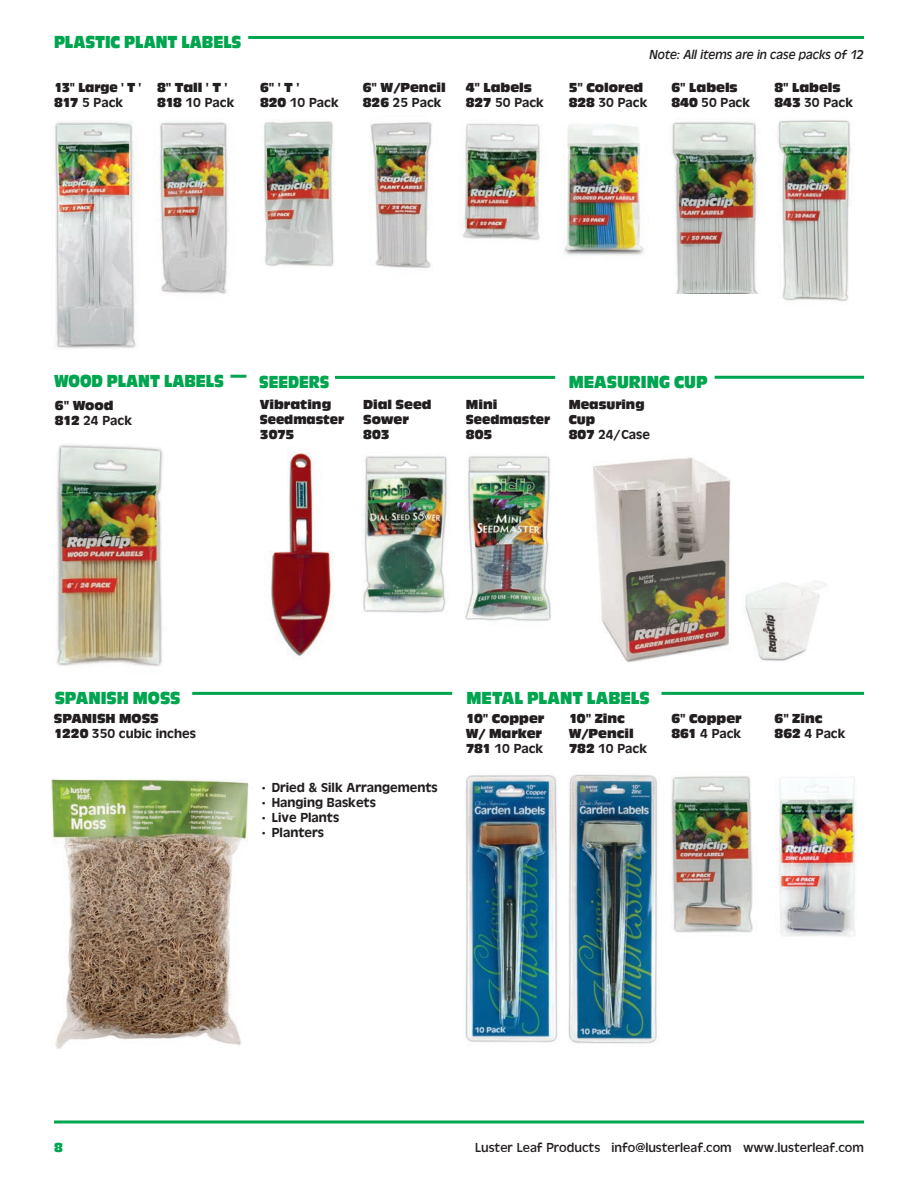
<style>
.page{position:relative;width:918px;height:1188px;background:#fff}
.page>*{position:absolute;margin:0;border:0;box-sizing:border-box;transform-origin:0 0}
.t1{font:18px "Antique Oli T Comp";color:#00a54f;scale:.9 1}
.t2{font:18px "Antique Oli T Comp";color:#00a54f;scale:.86 1}
.t3{font:18px "Antique Oli T Comp";color:#00a54f;scale:.83 1}
.t4{font:13.5px "Antique Olive Bold";color:#231f20}
.t5{font:13.5px/15px "Antique Oli T Comp";color:#231f20}
.t6{font:13.5px "Antique Olive";color:#231f20}
.t7{font:italic 13.5px "Antique Oli T";color:#231f20}
.t8{font:13.5px/15px "Antique Oli T Comp";color:#231f20;scale:.96 1}
.t9{font:13.5px "Antique Oli T Comp";color:#231f20;scale:.94 1}
.t10{font:13.5px "Antique Oli T Comp";color:#00a54f}
.s1{font-family:"Antique Oli T Comp"}
</style>
<div class="page">
<img style="left:270px;top:452px;width:63px;height:208px">
<img style="left:671px;top:776px;width:82px;height:157px">
<img style="left:462px;top:123px;width:78px;height:117px">
<img style="left:370px;top:122px;width:62px;height:146px">
<img style="left:563px;top:124px;width:81px;height:132px">
<img style="left:672px;top:121px;width:87px;height:173px">
<img style="left:778px;top:120px;width:73px;height:181px">
<svg style="left:54px;top:1120px;width:810px;height:4px;background:#3fbb7a"></svg>
<hr style="left:248px;top:36px;width:616px;height:3px;background:#00a54f">
<hr style="left:230px;top:375px;width:16px;height:3px;background:#00a54f">
<img style="left:56px;top:444px;width:107px;height:223px">
<img style="left:55px;top:122px;width:83px;height:227px">
<img style="left:159px;top:122px;width:69px;height:172px">
<img style="left:264px;top:121px;width:70px;height:146px">
<img style="left:361px;top:456px;width:86px;height:157px">
<img style="left:465px;top:456px;width:86px;height:165px">
<img style="left:465px;top:775px;width:93px;height:268px">
<img style="left:568px;top:774px;width:89px;height:270px">
<img style="left:775px;top:777px;width:82px;height:160px">
<hr style="left:662px;top:692px;width:202px;height:3px;background:#00a54f">
<hr style="left:192px;top:692px;width:260px;height:3px;background:#00a54f">
<hr style="left:715px;top:376px;width:149px;height:3px;background:#00a54f">
<img style="left:593px;top:457px;width:234px;height:205px">
<hr style="left:335px;top:376px;width:220px;height:3px;background:#00a54f">
<img style="left:51px;top:779px;width:198px;height:270px">
<h1 class="t2" style="left:54px;top:30px;width:219px">PLASTIC PLANT LABELS</h1>
<p class="t9" style="left:54px;top:79px;width:94px">13" Large ' T '</p>
<p class="t4" style="left:54px;top:96px;width:71px"><span class="s1">817</span> 5 Pack</p>
<p class="t5" style="left:157px;top:79px;width:72px">8" Tall ' T '</p>
<p class="t4" style="left:157px;top:96px;width:79px"><span class="s1">818</span> 10 Pack</p>
<p class="t5" style="left:260px;top:79px;width:41px">6" ' T '</p>
<p class="t4" style="left:260px;top:96px;width:80px"><span class="s1">820</span> 10 Pack</p>
<p class="t5" style="left:363px;top:79px;width:84px">6" W/Pencil</p>
<p class="t4" style="left:363px;top:96px;width:80px"><span class="s1">826</span> 25 Pack</p>
<p class="t5" style="left:466px;top:79px;width:68px">4" Labels</p>
<p class="t4" style="left:466px;top:96px;width:80px"><span class="s1">827</span> 50 Pack</p>
<p class="t7" style="left:650px;top:46px;width:216px">Note: All items are in case packs of 12</p>
<p class="t5" style="left:569px;top:79px;width:76px">5" Colored</p>
<p class="t4" style="left:569px;top:96px;width:80px"><span class="s1">828</span> 30 Pack</p>
<p class="t5" style="left:671px;top:79px;width:68px">6" Labels</p>
<p class="t4" style="left:671px;top:95px;width:80px"><span class="s1">840</span> 50 Pack</p>
<p class="t5" style="left:774px;top:79px;width:68px">8" Labels</p>
<p class="t4" style="left:774px;top:95px;width:80px"><span class="s1">843</span> 30 Pack</p>
<h1 class="t2" style="left:54px;top:369px;width:199px">WOOD PLANT LABELS</h1>
<p class="t5" style="left:55px;top:397px;width:60px">6" Wood</p>
<p class="t4" style="left:55px;top:414px;width:79px"><span class="s1">812</span> 24 Pack</p>
<h1 class="t3" style="left:259px;top:370px;width:86px">SEEDERS</h1>
<p class="t5" style="left:260px;top:397px;width:86px">Vibrating<br>Seedmaster<br>3075</p>
<p class="t5" style="left:363px;top:397px;width:70px">Dial Seed<br>Sower<br>803</p>
<p class="t5" style="left:466px;top:397px;width:86px">Mini<br>Seedmaster<br>805</p>
<h1 class="t1" style="left:569px;top:370px;width:156px">MEASURING CUP</h1>
<p class="t8" style="left:569px;top:396px;width:81px">Measuring<br>Cup</p>
<p class="t4" style="left:569px;top:428px;width:83px"><span class="s1">807</span> 24/Case</p>
<h1 class="t1" style="left:55px;top:686px;width:141px">SPANISH MOSS</h1>
<h1 class="t1" style="left:467px;top:686px;width:205px">METAL PLANT LABELS</h1>
<p class="t5" style="left:54px;top:711px;width:106px">SPANISH MOSS</p>
<p class="t4" style="left:54px;top:727px;width:143px"><span class="s1">1220</span> 350 cubic inches</p>
<p class="t4" style="left:260px;top:781px;width:179px">• Dried &amp; Silk Arrangements</p>
<p class="t4" style="left:260px;top:796px;width:118px">• Hanging Baskets</p>
<p class="t4" style="left:260px;top:811px;width:81px">• Live Plants</p>
<p class="t4" style="left:260px;top:826px;width:66px">• Planters</p>
<p class="t5" style="left:466px;top:711px;width:80px">10" Copper<br>W/ Marker</p>
<p class="t4" style="left:466px;top:742px;width:79px"><span class="s1">781</span> 10 Pack</p>
<p class="t5" style="left:569px;top:711px;width:67px">10" Zinc<br>W/Pencil</p>
<p class="t4" style="left:569px;top:742px;width:80px"><span class="s1">782</span> 10 Pack</p>
<p class="t5" style="left:671px;top:711px;width:72px">6" Copper</p>
<p class="t4" style="left:671px;top:727px;width:72px"><span class="s1">861</span> 4 Pack</p>
<p class="t5" style="left:775px;top:711px;width:50px">6" Zinc</p>
<p class="t4" style="left:775px;top:727px;width:73px"><span class="s1">862</span> 4 Pack</p>
<p class="t10" style="left:54px;top:1138px;width:10px">8</p>
<p class="t6" style="left:475px;top:1143px;width:390px">Luster Leaf Products info@lusterleaf.com www.lusterleaf.com</p>
</div>
